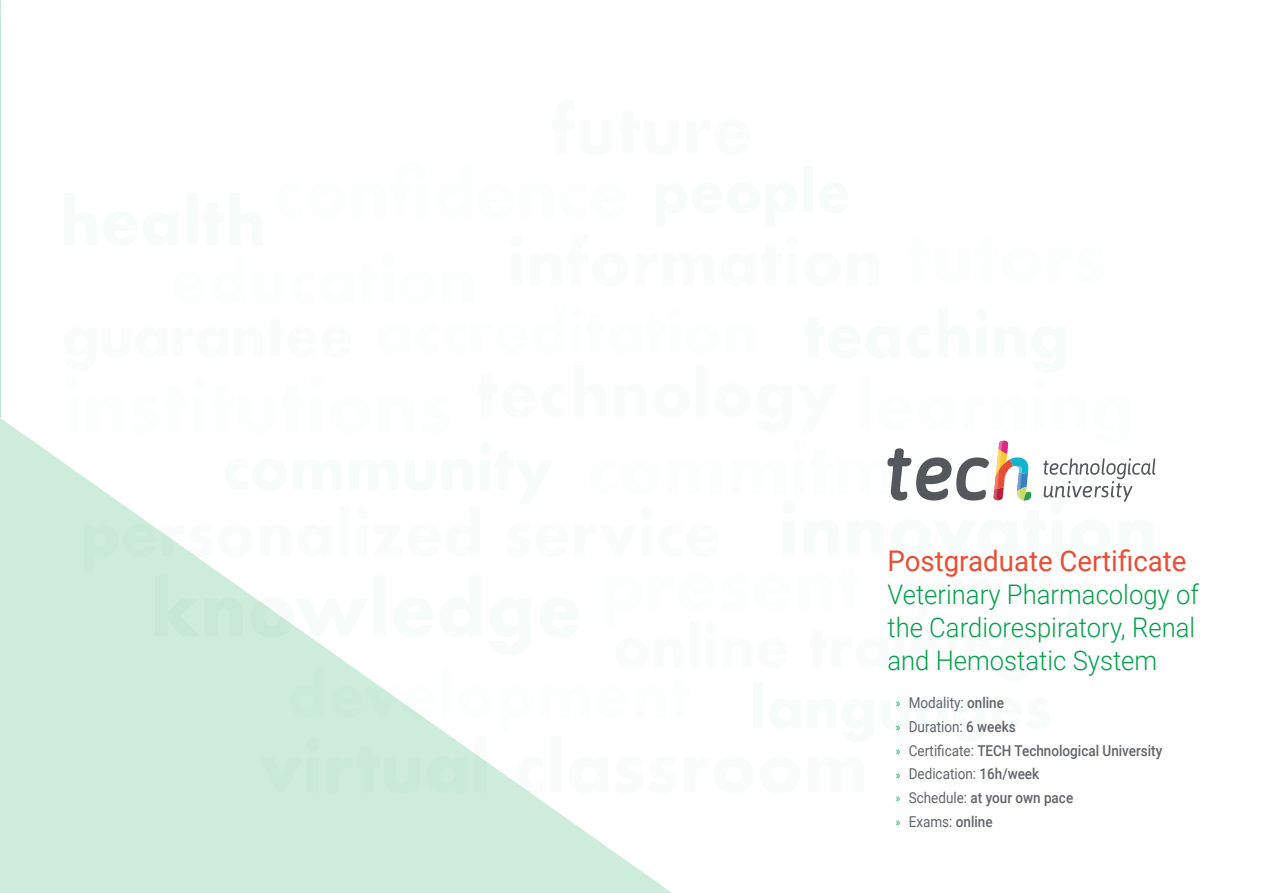
<style>
.page{position:relative;width:1263px;height:893px;background:#fff}
.page>*{position:absolute;margin:0;border:0;box-sizing:border-box;transform-origin:0 0}
.t1{font:28.5px "Roboto";color:#e94d35}
.t2{font:300 27px/33px "Roboto";color:#04a14d;scale:.95 1}
.t3{font:500 15px/23.7px "Roboto";color:#61646a;scale:.9 1}
.s1{font-family:"Myriad Pro";font-weight:400;font-size:12px;color:#04a14d}
.s2{font-weight:400}
</style>
<div class="page">
<svg style="left:0;top:418px;width:672px;height:475px;background:#d1eddf"></svg>
<svg style="left:64px;top:418px;width:1091px;height:376px"></svg>
<h1 class="t1" style="left:887px;top:541px;width:301px">Postgraduate Certificate</h1>
<h2 class="t2" style="left:887px;top:577px;width:329px">Veterinary Pharmacology of the Cardiorespiratory, Renal and Hemostatic System</h2>
<p class="t3" style="left:896px;top:690px;width:297px"><span class="s1">»</span> <span class="s2">Modality:</span> online<br><span class="s1">»</span> <span class="s2">Duration:</span> 6 weeks<br><span class="s1">»</span> <span class="s2">Certificate:</span> TECH Technological University <span class="s1">»</span> <span class="s2">Dedication:</span> 16h/week<br><span class="s1">»</span> <span class="s2">Schedule:</span> at your own pace<br><span class="s1">»</span> <span class="s2">Exams:</span> online</p>
</div>
